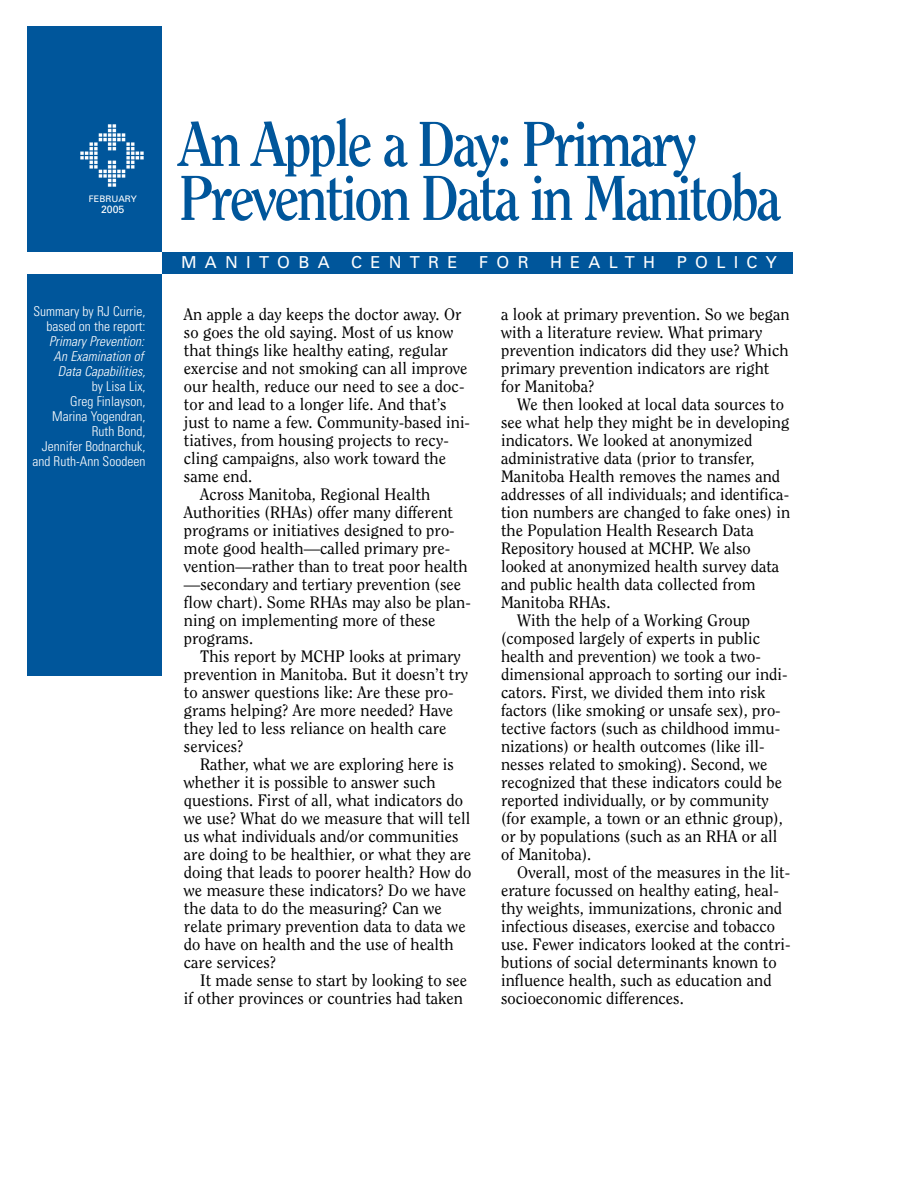
<style>
.page{position:relative;width:918px;height:1188px;background:#fff}
.page>*{position:absolute;margin:0;border:0;box-sizing:border-box;transform-origin:0 0}
.t1{font:700 63px/54px "Clearface";letter-spacing:-.05em;color:#00569b;scale:.9 1}
.t2{font:16.5px/18px "Clearface";color:#000}
.t3{font:16.5px "Univers";letter-spacing:.5em;color:#fff}
.t4{font:300 condensed 13.5px/15px "Univers";color:#fff;text-align:right}
.t5{font:italic 300 condensed 13.5px/15.1px "Univers";color:#fff;text-align:right}
.t6{font:10.5px "Univers";color:#fff}
.t7{font:9px "Univers";color:#fff}
</style>
<div class="page">
<div style="left:27px;top:27px;width:135px;height:649px;background:#00569b"></div>
<div style="left:106px;top:252px;width:687px;height:22px;background:#00569b"></div>
<img style="left:80px;top:124px;width:64px;height:63px">
<div style="left:27px;top:252px;width:135px;height:22px;background:#fff"></div>
<p class="t7" style="left:89px;top:196px;width:49px">FEBRUARY</p>
<p class="t6" style="left:101px;top:205px;width:25px">2005</p>
<p class="t4" style="left:33px;top:305px;width:114px">Summary by RJ Currie, based on the report:</p>
<p class="t5" style="left:49px;top:335px;width:98px">Primary Prevention:<br>An Examination of<br>Data Capabilities,</p>
<p class="t4" style="left:32px;top:380px;width:115px">by Lisa Lix,<br>Greg Finlayson,<br>Marina Yogendran,<br>Ruth Bond,<br>Jennifer Bodnarchuk, and Ruth-Ann Soodeen</p>
<h1 class="t1" style="left:179px;top:121px;width:671px">An Apple a Day: Primary<br>P revention Data in Manitoba</h1>
<p class="t3" style="left:181px;top:256px;width:150px">MANITOBA</p>
<p class="t3" style="left:351px;top:256px;width:108px">CENTRE</p>
<p class="t3" style="left:479px;top:256px;width:51px">FOR</p>
<p class="t3" style="left:550px;top:256px;width:107px">HEALTH</p>
<p class="t3" style="left:677px;top:256px;width:101px">POLICY</p>
<p class="t2" style="left:184px;top:307px;width:279px">An apple a day keeps the doctor away. Or</p>
<p class="t2" style="left:184px;top:325px;width:271px">so goes the old saying. Most of us know</p>
<p class="t2" style="left:184px;top:343px;width:266px">that things like healthy eating, regular</p>
<p class="t2" style="left:184px;top:361px;width:285px">exercise and not smoking can all improve</p>
<p class="t2" style="left:184px;top:379px;width:282px">our health, reduce our need to see a doc-</p>
<p class="t2" style="left:184px;top:397px;width:264px">tor and lead to a longer life. And that’s</p>
<p class="t2" style="left:184px;top:415px;width:287px">just to name a few. Community-based ini-</p>
<p class="t2" style="left:184px;top:433px;width:266px">tiatives, from housing projects to recy-</p>
<p class="t2" style="left:184px;top:451px;width:264px">cling campaigns, also work toward the</p>
<p class="t2" style="left:184px;top:469px;width:70px">same end.</p>
<p class="t2" style="left:200px;top:487px;width:232px">Across Manitoba, Regional Health</p>
<p class="t2" style="left:184px;top:505px;width:271px">Authorities (RHAs) offer many different</p>
<p class="t2" style="left:184px;top:523px;width:272px">programs or initiatives designed to pro-</p>
<p class="t2" style="left:184px;top:541px;width:268px">mote good health—called primary pre-</p>
<p class="t2" style="left:184px;top:559px;width:285px">vention—rather than to treat poor health</p>
<p class="t2" style="left:184px;top:577px;width:279px">—secondary and tertiary prevention (see</p>
<p class="t2" style="left:184px;top:595px;width:288px">flow chart). Some RHAs may also be plan-</p>
<p class="t2" style="left:184px;top:613px;width:253px">ning on implementing more of these</p>
<p class="t2" style="left:184px;top:631px;width:71px">programs.</p>
<p class="t2" style="left:200px;top:649px;width:262px">This report by MCHP looks at primary</p>
<p class="t2" style="left:184px;top:667px;width:286px">prevention in Manitoba. But it doesn’t try</p>
<p class="t2" style="left:184px;top:685px;width:271px">to answer questions like: Are these pro-</p>
<p class="t2" style="left:184px;top:703px;width:271px">grams helping? Are more needed? Have</p>
<p class="t2" style="left:184px;top:721px;width:264px">they led to less reliance on health care</p>
<p class="t2" style="left:184px;top:739px;width:61px">services?</p>
<p class="t2" style="left:200px;top:757px;width:255px">Rather, what we are exploring here is</p>
<p class="t2" style="left:184px;top:775px;width:253px">whether it is possible to answer such</p>
<p class="t2" style="left:184px;top:793px;width:281px">questions. First of all, what indicators do</p>
<p class="t2" style="left:184px;top:811px;width:288px">we use? What do we measure that will tell</p>
<p class="t2" style="left:184px;top:829px;width:276px">us what individuals and/or communities</p>
<p class="t2" style="left:184px;top:847px;width:289px">are doing to be healthier, or what they are</p>
<p class="t2" style="left:184px;top:865px;width:289px">doing that leads to poorer health? How do</p>
<p class="t2" style="left:184px;top:883px;width:284px">we measure these indicators? Do we have</p>
<p class="t2" style="left:184px;top:901px;width:259px">the data to do the measuring? Can we</p>
<p class="t2" style="left:184px;top:919px;width:283px">relate primary prevention data to data we</p>
<p class="t2" style="left:184px;top:937px;width:271px">do have on health and the use of health</p>
<p class="t2" style="left:184px;top:955px;width:94px">care services?</p>
<p class="t2" style="left:200px;top:973px;width:269px">It made sense to start by looking to see</p>
<p class="t2" style="left:184px;top:991px;width:281px">if other provinces or countries had taken</p>
<p class="t2" style="left:501px;top:307px;width:290px">a look at primary prevention. So we began with a literature review. What primary prevention indicators did they use? Which primary prevention indicators are right for Manitoba?</p>
<p class="t2" style="left:517px;top:397px;width:268px">We then looked at local data sources to</p>
<p class="t2" style="left:501px;top:415px;width:290px">see what help they might be in developing</p>
<p class="t2" style="left:501px;top:433px;width:253px">indicators. We looked at anonymized</p>
<p class="t2" style="left:501px;top:451px;width:255px">administrative data (prior to transfer,</p>
<p class="t2" style="left:501px;top:469px;width:281px">Manitoba Health removes the names and</p>
<p class="t2" style="left:501px;top:487px;width:290px">addresses of all individuals; and identifica-</p>
<p class="t2" style="left:501px;top:505px;width:291px">tion numbers are changed to fake ones) in</p>
<p class="t2" style="left:501px;top:523px;width:254px">the Population Health Research Data</p>
<p class="t2" style="left:501px;top:541px;width:251px">Repository housed at MCHP. We also</p>
<p class="t2" style="left:501px;top:559px;width:280px">looked at anonymized health survey data</p>
<p class="t2" style="left:501px;top:577px;width:256px">and public health data collected from</p>
<p class="t2" style="left:501px;top:595px;width:111px">Manitoba RHAs.</p>
<p class="t2" style="left:517px;top:613px;width:234px">With the help of a Working Group</p>
<p class="t2" style="left:501px;top:631px;width:260px">(composed largely of experts in public</p>
<p class="t2" style="left:501px;top:649px;width:261px">health and prevention) we took a two-</p>
<p class="t2" style="left:501px;top:667px;width:288px">dimensional approach to sorting our indi-</p>
<p class="t2" style="left:501px;top:685px;width:266px">cators. First, we divided them into risk</p>
<p class="t2" style="left:501px;top:703px;width:281px">factors (like smoking or unsafe sex), pro-</p>
<p class="t2" style="left:501px;top:721px;width:281px">tective factors (such as childhood immu-</p>
<p class="t2" style="left:501px;top:739px;width:265px">nizations) or health outcomes (like ill-</p>
<p class="t2" style="left:501px;top:757px;width:268px">nesses related to smoking). Second, we</p>
<p class="t2" style="left:501px;top:775px;width:282px">recognized that these indicators could be</p>
<p class="t2" style="left:501px;top:793px;width:269px">reported individually, or by community</p>
<p class="t2" style="left:501px;top:811px;width:283px">(for example, a town or an ethnic group),</p>
<p class="t2" style="left:501px;top:829px;width:278px">or by populations (such as an RHA or all</p>
<p class="t2" style="left:501px;top:847px;width:92px">of Manitoba).</p>
<p class="t2" style="left:517px;top:865px;width:275px">Overall, most of the measures in the lit-</p>
<p class="t2" style="left:501px;top:883px;width:279px">erature focussed on healthy eating, heal-</p>
<p class="t2" style="left:501px;top:901px;width:283px">thy weights, immunizations, chronic and</p>
<p class="t2" style="left:501px;top:919px;width:276px">infectious diseases, exercise and tobacco</p>
<p class="t2" style="left:501px;top:937px;width:291px">use. Fewer indicators looked at the contri-</p>
<p class="t2" style="left:501px;top:955px;width:277px">butions of social determinants known to</p>
<p class="t2" style="left:501px;top:973px;width:272px">influence health, such as education and</p>
<p class="t2" style="left:501px;top:991px;width:184px">socioeconomic differences.</p>
</div>
